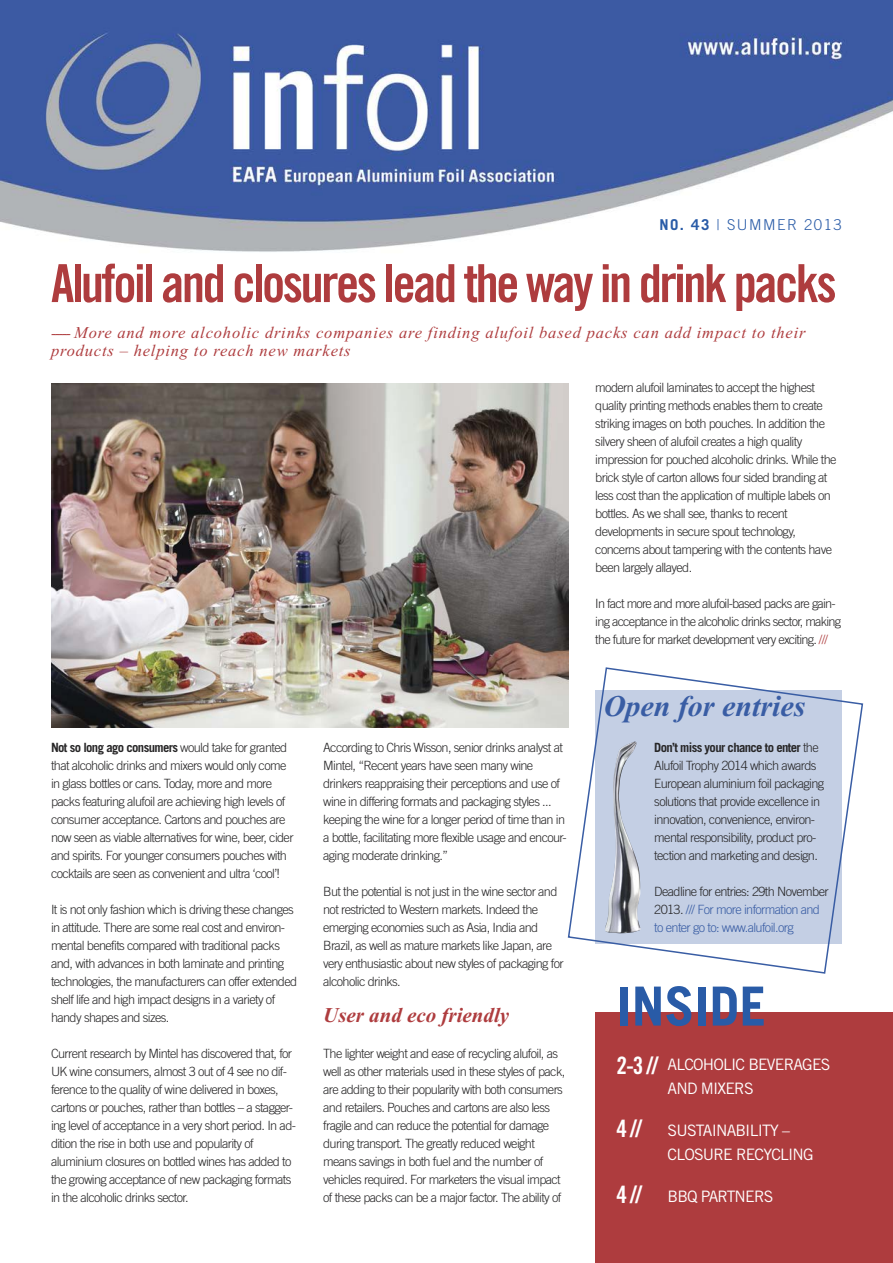
<style>
.page{position:relative;width:893px;height:1263px;background:#fff}
.page>*{position:absolute;margin:0;border:0;box-sizing:border-box;transform-origin:0 0}
.t1{font:700 54px "Trade Gothic";color:#295ba7}
.t2{font:52.5px "Trade Gothic Bold Cond Twenty";letter-spacing:-.05em;color:#ae3c3e}
.t3{font:italic 700 30px "Times New Roman";color:#395da4}
.t4{font:24px "Trade Gothic Bold Cond Twenty";color:#fff}
.t5{font:italic 700 21px "Times New Roman";color:#ae3c3e}
.t6{font:italic 16.5px/18px "Times New Roman";letter-spacing:.05em;color:#ae3c3e}
.t7{font:15.75px/24px "Trade Gothic";letter-spacing:-.05em;color:#fff}
.t8{font:300 15px "Trade Gothic";letter-spacing:.1em;color:#295ba7}
.t9{font:300 12.75px/18px "Trade Gothic";letter-spacing:-.05em;color:#272627}
.t10{font:300 12.75px/18px "Trade Gothic";letter-spacing:-.05em;color:#395da4}
.s1{font-weight:700}
.s2{font-size:15.75px}
.s3{color:#ae3c3e}
.s4{color:#272627}
</style>
<div class="page">
<img style="left:0;top:0;width:893px;height:252px">
<div style="left:595px;top:1012px;width:298px;height:251px;background:#ae3c3e"></div>
<img style="left:51px;top:384px;width:518px;height:344px">
<svg style="left:567px;top:666px;width:297px;height:308px"></svg>
<p class="t8" style="left:659px;top:219px;width:184px"><span class="s1">NO. 43</span> | SUMMER 2013</p>
<h2 class="t2" style="left:51px;top:264px;width:787px">Alufoil and closures lead the way in drink packs</h2>
<p class="t6" style="left:51px;top:323px;width:756px"><span class="s2">-----</span> More and more alcoholic drinks companies are finding alufoil based packs can add impact to their products – helping to reach new markets</p>
<p class="t9" style="left:595px;top:380px;width:243px">modern alufoil laminates to accept the highest quality printing methods enables them to create striking images on both pouches. In addition the silvery sheen of alufoil creates a high quality impression for pouched alcoholic drinks. While the brick style of carton allows four sided branding at less cost than the application of multiple labels on bottles. As we shall see, thanks to recent developments in secure spout technology, concerns about tampering with the contents have been largely allayed.</p>
<p class="t9" style="left:595px;top:596px;width:247px">In fact more and more alufoil-based packs are gain&shy;ing acceptance in the alcoholic drinks sector, making the future for market development very exciting. <span class="s3">///</span></p>
<p class="t9" style="left:51px;top:740px;width:244px"><span class="s1">Not so long ago consumers</span> would take for granted that alcoholic drinks and mixers would only come in glass bottles or cans. Today, more and more packs featuring alufoil are achieving high levels of consumer acceptance. Cartons and pouches are now seen as viable alternatives for wine, beer, cider and spirits. For younger consumers pouches with cocktails are seen as convenient and ultra ‘cool’!</p>
<p class="t9" style="left:51px;top:902px;width:248px">It is not only fashion which is driving these changes in attitude. There are some real cost and environ&shy;mental benefits compared with traditional packs and, with advances in both laminate and printing technologies, the manufacturers can offer extended shelf life and high impact designs in a variety of handy shapes and sizes.</p>
<p class="t9" style="left:51px;top:1046px;width:246px">Current research by Mintel has discovered that, for UK wine consumers, almost 3 out of 4 see no dif&shy;ference to the quality of wine delivered in boxes, cartons or pouches, rather than bottles – a stagger&shy;ing level of acceptance in a very short period. In ad&shy;dition the rise in both use and popularity of aluminium closures on bottled wines has added to the growing acceptance of new packaging formats in the alcoholic drinks sector.</p>
<p class="t9" style="left:323px;top:740px;width:245px">According to Chris Wisson, senior drinks analyst at Mintel, “Recent years have seen many wine drinkers reappraising their perceptions and use of wine in differing formats and packaging styles ... keeping the wine for a longer period of time than in a bottle, facilitating more flexible usage and encour&shy;aging moderate drinking.”</p>
<p class="t9" style="left:323px;top:884px;width:242px">But the potential is not just in the wine sector and not restricted to Western markets. Indeed the emerging economies such as Asia, India and Brazil, as well as mature markets like Japan, are very enthusiastic about new styles of packaging for alcoholic drinks.</p>
<h3 class="t5" style="left:323px;top:1003px;width:188px">User and eco friendly</h3>
<p class="t9" style="left:323px;top:1046px;width:244px">The lighter weight and ease of recycling alufoil, as well as other materials used in these styles of pack, are adding to their popularity with both consumers and retailers. Pouches and cartons are also less fragile and can reduce the potential for damage during transport. The greatly reduced weight means savings in both fuel and the number of vehicles required. For marketers the visual impact of these packs can be a major factor. The ability of</p>
<h3 class="t3" style="left:604px;top:688px;width:203px">Open for entries</h3>
<p class="t9" style="left:654px;top:740px;width:171px"><span class="s1">Don’t miss your chance to enter</span> the Alufoil Trophy 2014 which awards European aluminium foil packaging solutions that provide excellence in innovation, convenience, environ&shy;mental responsibility, product pro&shy;tection and marketing and design.</p>
<p class="t10" style="left:654px;top:884px;width:176px"><span class="s4">Deadline for entries: 29th November<br>2013.</span> /// For more information and to enter go to: www.alufoil.org</p>
<h1 class="t1" style="left:617px;top:986px;width:151px">INSIDE</h1>
<p class="t7" style="left:668px;top:1054px;width:164px">ALCOHOLIC BEVERAGES<br>AND MIXERS</p>
<p class="t7" style="left:668px;top:1120px;width:148px">SUSTAINABILITY –<br>CLOSURE RECYCLING</p>
<p class="t7" style="left:668px;top:1186px;width:107px">BBQ PARTNERS</p>
<h3 class="t4" style="left:617px;top:1056px;width:43px">2-3 //</h3>
<h3 class="t4" style="left:617px;top:1119px;width:27px">4 //</h3>
<h3 class="t4" style="left:617px;top:1185px;width:27px">4 //</h3>
</div>
